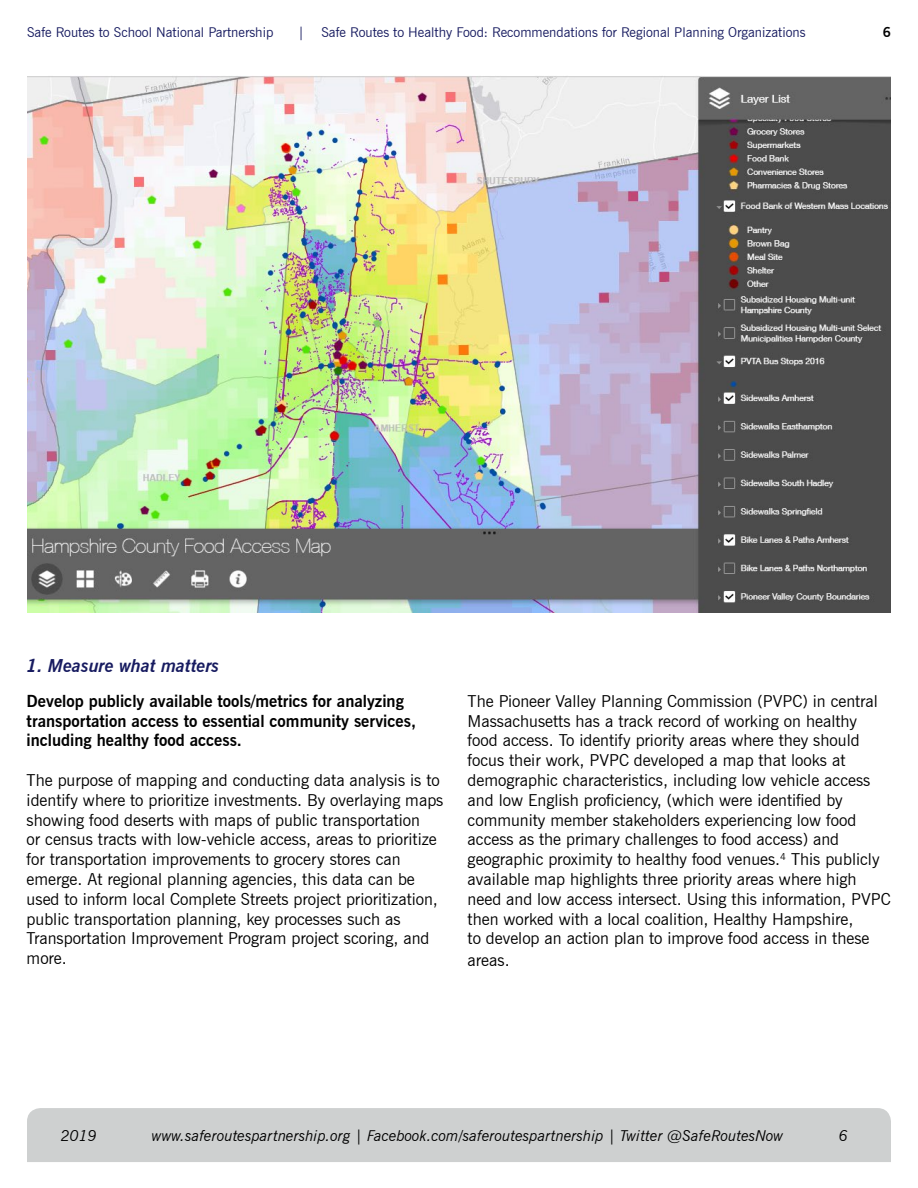
<style>
.page{position:relative;width:918px;height:1188px;background:#fff}
.page>*{position:absolute;margin:0;border:0;box-sizing:border-box;transform-origin:0 0}
.t1{font:italic 700 18px "News Gothic BT";color:#171b60}
.t2{font:16.5px/19.8px "News Gothic BT";color:#000}
.t3{font:700 16.5px/19.8px "News Gothic BT";color:#000}
.t4{font:italic 15px "News Gothic BT";color:#000}
.t5{font:13.5px "News Gothic BT";color:#171b60}
.t6{font:700 13.5px "News Gothic BT";color:#000}
</style>
<div class="page">
<div style="left:27px;top:1108px;width:864px;height:54px;background:#ced0d0"></div>
<img style="left:27px;top:76px;width:864px;height:536px">
<p class="t5" style="left:27px;top:24px;width:248px">Safe Routes to School National Partnership</p>
<p class="t5" style="left:298px;top:24px;width:8px">|</p>
<p class="t5" style="left:321px;top:24px;width:486px">Safe Routes to Healthy Food: Recommendations for Regional Planning Organizations</p>
<p class="t6" style="left:883px;top:24px;width:10px">6</p>
<p class="t1" style="left:27px;top:655px;width:194px">1. Measure what matters</p>
<p class="t3" style="left:27px;top:691px;width:391px">Develop publicly available tools/metrics for analyzing transportation access to essential community services, including healthy food access.</p>
<p class="t2" style="left:27px;top:770px;width:418px">The purpose of mapping and conducting data analysis is to identify where to prioritize investments. By overlaying maps showing food deserts with maps of public transportation<br>or census tracts with low-vehicle access, areas to prioritize for transportation improvements to grocery stores can emerge. At regional planning agencies, this data can be used to inform local Complete Streets project prioritization, public transportation planning, key processes such as Transportation Improvement Program project scoring, and more.</p>
<p class="t2" style="left:468px;top:691px;width:425px">The Pioneer Valley Planning Commission (PVPC) in central Massachusetts has a track record of working on healthy food access. To identify priority areas where they should focus their work, PVPC developed a map that looks at demographic characteristics, including low vehicle access and low English proficiency, (which were identified by community member stakeholders experiencing low food access as the primary challenges to food access) and geographic proximity to healthy food venues.<sup>4</sup> This publicly available map highlights three priority areas where high need and low access intersect. Using this information, PVPC then worked with a local coalition, Healthy Hampshire,<br>to develop an action plan to improve food access in these</p>
<p class="t2" style="left:468px;top:950px;width:44px">areas.</p>
<p class="t4" style="left:61px;top:1127px;width:38px">2019</p>
<p class="t4" style="left:152px;top:1126px;width:633px">www.saferoutespartnership.org | Facebook.com/saferoutespartnership | Twitter @SafeRoutesNow</p>
<p class="t4" style="left:839px;top:1126px;width:11px">6</p>
</div>
